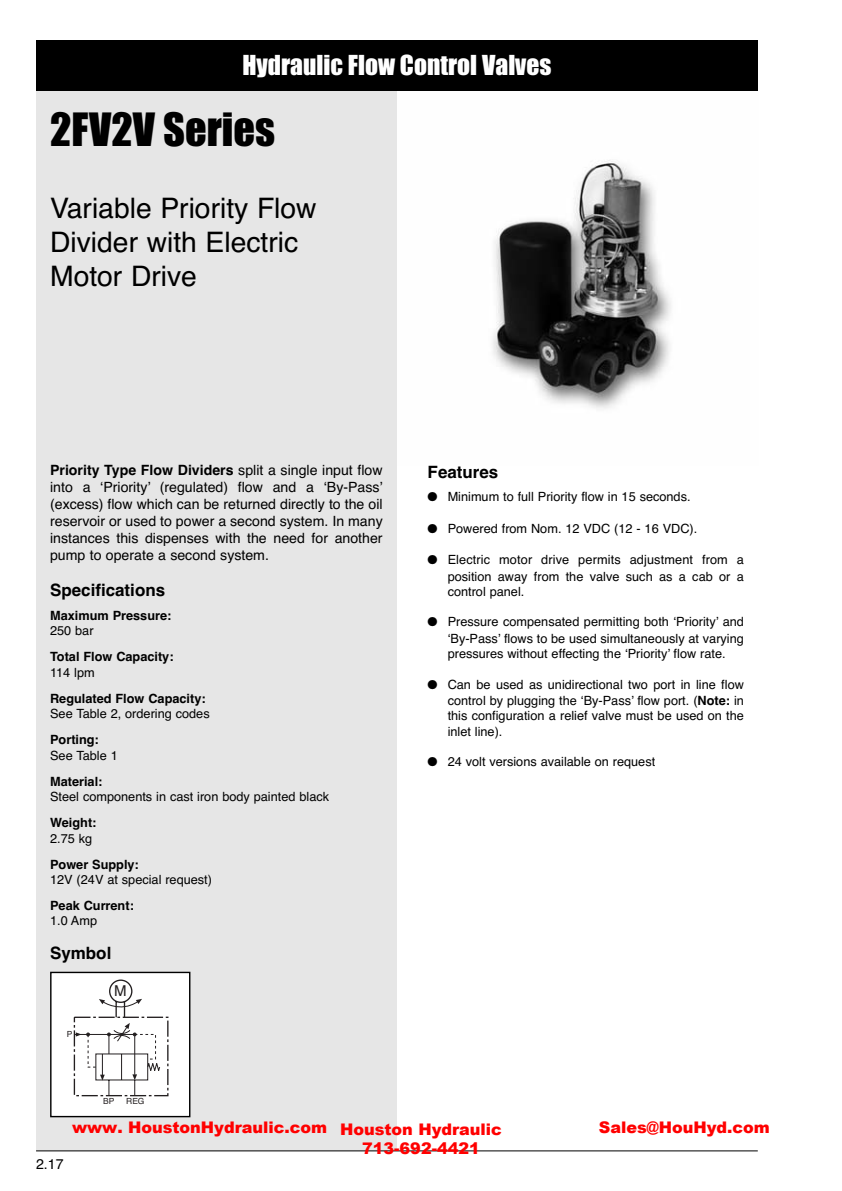
<style>
.page{position:relative;width:842px;height:1191px;background:#fff}
.page>*{position:absolute;margin:0;border:0;box-sizing:border-box;transform-origin:0 0}
.t1{font:42.4px "Impact";color:#000}
.t2{font:28.2px/34px "Helvetica";color:#000}
.t3{font:25.4px "Impact";color:#fff}
.t4{font:700 17px "Helvetica";color:#000}
.t5{font:900 16px/21.2px "Arial";color:#f00}
.t6{font:15px "Helvetica";color:#231f20}
.t7{font:14.2px/17px "Helvetica";color:#000;text-align:justify}
.t8{font:12.8px/15.8px "Helvetica";color:#000;text-align:justify}
.t9{font:700 12.8px "Helvetica";color:#000}
.t10{font:8.4px "Helvetica";color:#231f20}
.s1{font-weight:700}
</style>
<div class="page">
<img style="left:397px;top:90px;width:361px;height:319px">
<div style="left:36px;top:40px;width:361px;height:1110px;background:#e6e6e6"></div>
<div style="left:36px;top:40px;width:722px;height:50px;background:#000"></div>
<hr style="left:36px;top:1150px;width:722px;height:1px;background:#000">
<div style="left:52px;top:973px;width:137px;height:142px;background:#fff"></div>
<div style="left:74px;top:1016px;width:94px;height:80px;border:1px dashed #231f20"></div>
<hr style="left:74px;top:1034px;width:61px;height:1px;background:#231f20">
<svg style="left:75px;top:979px;width:85px;height:117px"></svg>
<div style="left:50px;top:971px;width:140px;height:146px;border:1px solid #000"></div>
<h3 class="t3" style="left:242px;top:57px;width:310px">Hydraulic Flow Control Valves</h3>
<h1 class="t1" style="left:50px;top:115px;width:227px">2FV2V Series</h1>
<h2 class="t2" style="left:50px;top:193px;width:268px">Variable Priority Flow<br>Divider with Electric<br>Motor Drive</h2>
<p class="t7" style="left:50px;top:463px;width:334px"><span class="s1">Priority Type Flow Dividers</span> split a single input flow into a ‘Priority’ (regulated) flow and a ‘By-Pass’ (excess) flow which can be returned directly to the oil reservoir or used to power a second system. In many instances this dispenses with the need for another pump to operate a second system.</p>
<h3 class="t4" style="left:50px;top:584px;width:117px">Specifications</h3>
<p class="t9" style="left:50px;top:610px;width:123px">Maximum Pressure:</p>
<p class="t8" style="left:50px;top:624px;width:45px">250 bar</p>
<p class="t9" style="left:50px;top:652px;width:125px">Total Flow Capacity:</p>
<p class="t8" style="left:50px;top:665px;width:46px">114 lpm</p>
<p class="t9" style="left:50px;top:693px;width:157px">Regulated Flow Capacity:</p>
<p class="t8" style="left:50px;top:707px;width:161px">See Table 2, ordering codes</p>
<p class="t9" style="left:50px;top:735px;width:50px">Porting:</p>
<p class="t8" style="left:50px;top:748px;width:69px">See Table 1</p>
<p class="t9" style="left:50px;top:776px;width:54px">Material:</p>
<p class="t8" style="left:50px;top:789px;width:280px">Steel components in cast iron body painted black</p>
<p class="t9" style="left:50px;top:818px;width:48px">Weight:</p>
<p class="t8" style="left:50px;top:831px;width:44px">2.75 kg</p>
<p class="t9" style="left:50px;top:859px;width:90px">Power Supply:</p>
<p class="t8" style="left:50px;top:872px;width:163px">12V (24V at special request)</p>
<p class="t9" style="left:50px;top:901px;width:85px">Peak Current:</p>
<p class="t8" style="left:50px;top:914px;width:49px">1.0 Amp</p>
<h3 class="t4" style="left:50px;top:946px;width:63px">Symbol</h3>
<p class="t10" style="left:67px;top:1031px;width:7px">P</p>
<p class="t6" style="left:114px;top:985px;width:14px">M</p>
<p class="t10" style="left:103px;top:1098px;width:13px">BP</p>
<p class="t10" style="left:126px;top:1098px;width:20px">REG</p>
<h3 class="t4" style="left:428px;top:465px;width:72px">Features</h3>
<p class="t8" style="left:428px;top:490px;width:264px">● Minimum to full Priority flow in 15 seconds.</p>
<p class="t8" style="left:428px;top:521px;width:271px">● Powered from Nom. 12 VDC (12 - 16 VDC).</p>
<p class="t8" style="left:448px;top:553px;width:298px;text-indent:-20px">● Electric motor drive permits adjustment from a position away from the valve such as a cab or a control panel.</p>
<p class="t8" style="left:448px;top:615px;width:298px;text-indent:-20px">● Pressure compensated permitting both ‘Priority’ and ‘By-Pass’ flows to be used simultaneously at varying pressures without effecting the ‘Priority’ flow rate.</p>
<p class="t8" style="left:448px;top:677px;width:298px;text-indent:-20px">● Can be used as unidirectional two port in line flow control by plugging the ‘By-Pass’ flow port. (<span class="s1">Note:</span> in this configuration a relief valve must be used on the inlet line).</p>
<p class="t8" style="left:428px;top:755px;width:229px">● 24 volt versions available on request</p>
<p class="t7" style="left:36px;top:1157px;width:29px">2.17</p>
<p class="t5" style="left:362px;top:1116px;width:141px;text-indent:-290px">www. HoustonHydraulic.com Houston Hydraulic<br>713-692-4421</p>
<p class="t5" style="left:599px;top:1116px;width:172px">Sales@HouHyd.com</p>
</div>
